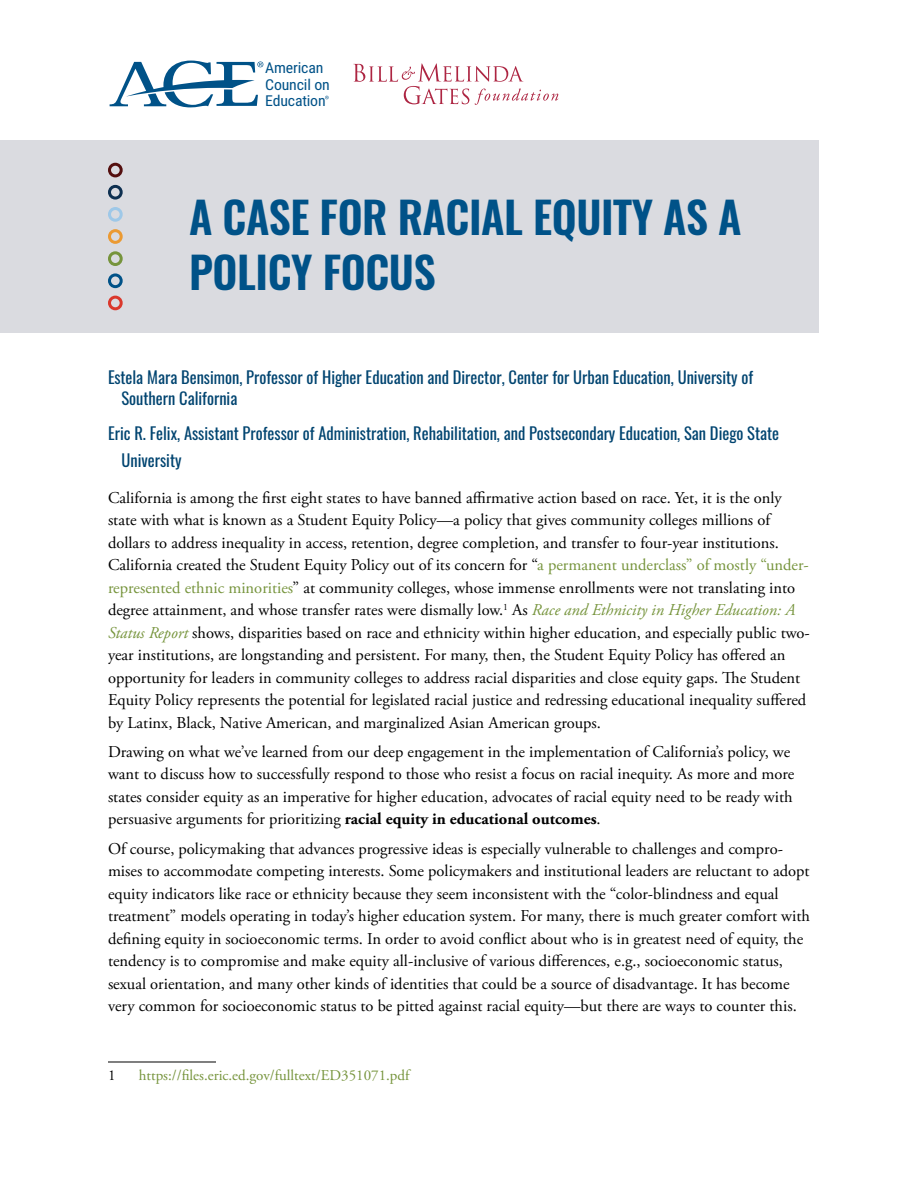
<style>
.page{position:relative;width:918px;height:1188px;background:#fff}
.page>*{position:absolute;margin:0;border:0;box-sizing:border-box;transform-origin:0 0}
.t1{font:600 43.5px/55.5px "Oswald";letter-spacing:-.01em;color:#005288}
.t2{font:16.5px/22.5px "Adobe Garamond Pro";color:#000}
.t3{font:16.5px/21px "Oswald";color:#004470}
.t4{font:15px "Adobe Garamond Pro";color:#76943c}
.t5{font:15px/16.5px "Roboto Condensed";letter-spacing:-.01em;color:#005288;scale:1.05 1}
.t6{font:15px "Adobe Garamond Pro";color:#000}
.s1{color:#76943c}
.s2{font-style:italic;color:#76943c}
.s3{font-weight:700}
</style>
<div class="page">
<div style="left:0;top:140px;width:819px;height:193px;background:#dadbe0"></div>
<svg style="left:110px;top:61px;width:153px;height:46px"></svg>
<svg style="left:325px;top:96px;width:4px;height:3px"></svg>
<div style="left:108px;top:296px;width:15px;height:14px;border:3px solid #da382c;border-radius:50%"></div>
<div style="left:108px;top:273px;width:15px;height:15px;border:3px solid #005288;border-radius:50%"></div>
<div style="left:108px;top:251px;width:15px;height:15px;border:3px solid #76943c;border-radius:50%"></div>
<div style="left:108px;top:229px;width:15px;height:15px;border:3px solid #eb9a33;border-radius:50%"></div>
<div style="left:108px;top:207px;width:15px;height:15px;border:3px solid #9ec8e8;border-radius:50%"></div>
<div style="left:108px;top:185px;width:15px;height:15px;border:3px solid #0d2f50;border-radius:50%"></div>
<div style="left:108px;top:163px;width:15px;height:14px;border:3px solid #540f0f;border-radius:50%"></div>
<svg style="left:353px;top:63px;width:205px;height:42px"></svg>
<hr style="left:108px;top:1062px;width:108px;height:1px;background:#000">
<p class="t5" style="left:265px;top:59px;width:63px">American<br>Council on<br>Education</p>
<h1 class="t1" style="left:189px;top:192px;width:554px">A CASE FOR RACIAL EQUITY AS A<br>POLICY FOCUS</h1>
<p class="t3" style="left:121px;top:365px;width:633px;text-indent:-13px">Estela Mara Bensimon, Professor of Higher Education and Director, Center for Urban Education, University of<br>Southern California</p>
<p class="t3" style="left:121px;top:418px;width:659px;line-height:27px;text-indent:-13px">Eric R. Felix, Assistant Professor of Administration, Rehabilitation, and Postsecondary Education, San Diego State<br>University</p>
<p class="t2" style="left:108px;top:487px;width:703px">California is among the first eight states to have banned affirmative action based on race. Yet, it is the only state with what is known as a Student Equity Policy—a policy that gives community colleges millions of dollars to address inequality in access, retention, degree completion, and transfer to four-year institutions.<br>California created the Student Equity Policy out of its concern for “<span class="s1">a permanent underclass” of mostly “under&shy;represented ethnic minorities</span>” at community colleges, whose immense enrollments were not translating into degree attainment, and whose transfer rates were dismally low.<sup>1</sup> As <span class="s2">Race and Ethnicity in Higher Education: A Status Report</span> shows, disparities based on race and ethnicity within higher education, and especially public two&shy;year institutions, are longstanding and persistent. For many, then, the Student Equity Policy has offered an opportunity for leaders in community colleges to address racial disparities and close equity gaps. The Student Equity Policy represents the potential for legislated racial justice and redressing educational inequality suffered by Latinx, Black, Native American, and marginalized Asian American groups.</p>
<p class="t2" style="left:108px;top:741px;width:688px">Drawing on what we’ve learned from our deep engagement in the implementation of California’s policy, we want to discuss how to successfully respond to those who resist a focus on racial inequity. As more and more states consider equity as an imperative for higher education, advocates of racial equity need to be ready with persuasive arguments for prioritizing <span class="s3">racial equity in educational outcomes</span>.</p>
<p class="t2" style="left:108px;top:838px;width:703px">Of course, policymaking that advances progressive ideas is especially vulnerable to challenges and compro&shy;mises to accommodate competing interests. Some policymakers and institutional leaders are reluctant to adopt equity indicators like race or ethnicity because they seem inconsistent with the “color-blindness and equal treatment” models operating in today’s higher education system. For many, there is much greater comfort with defining equity in socioeconomic terms. In order to avoid conflict about who is in greatest need of equity, the tendency is to compromise and make equity all-inclusive of various differences, e.g., socioeconomic status, sexual orientation, and many other kinds of identities that could be a source of disadvantage. It has become very common for socioeconomic status to be pitted against racial equity—but there are ways to counter this.</p>
<p class="t6" style="left:108px;top:1066px;width:9px">1</p>
<p class="t4" style="left:139px;top:1066px;width:272px">https://files.eric.ed.gov/fulltext/ED351071.pdf</p>
</div>
